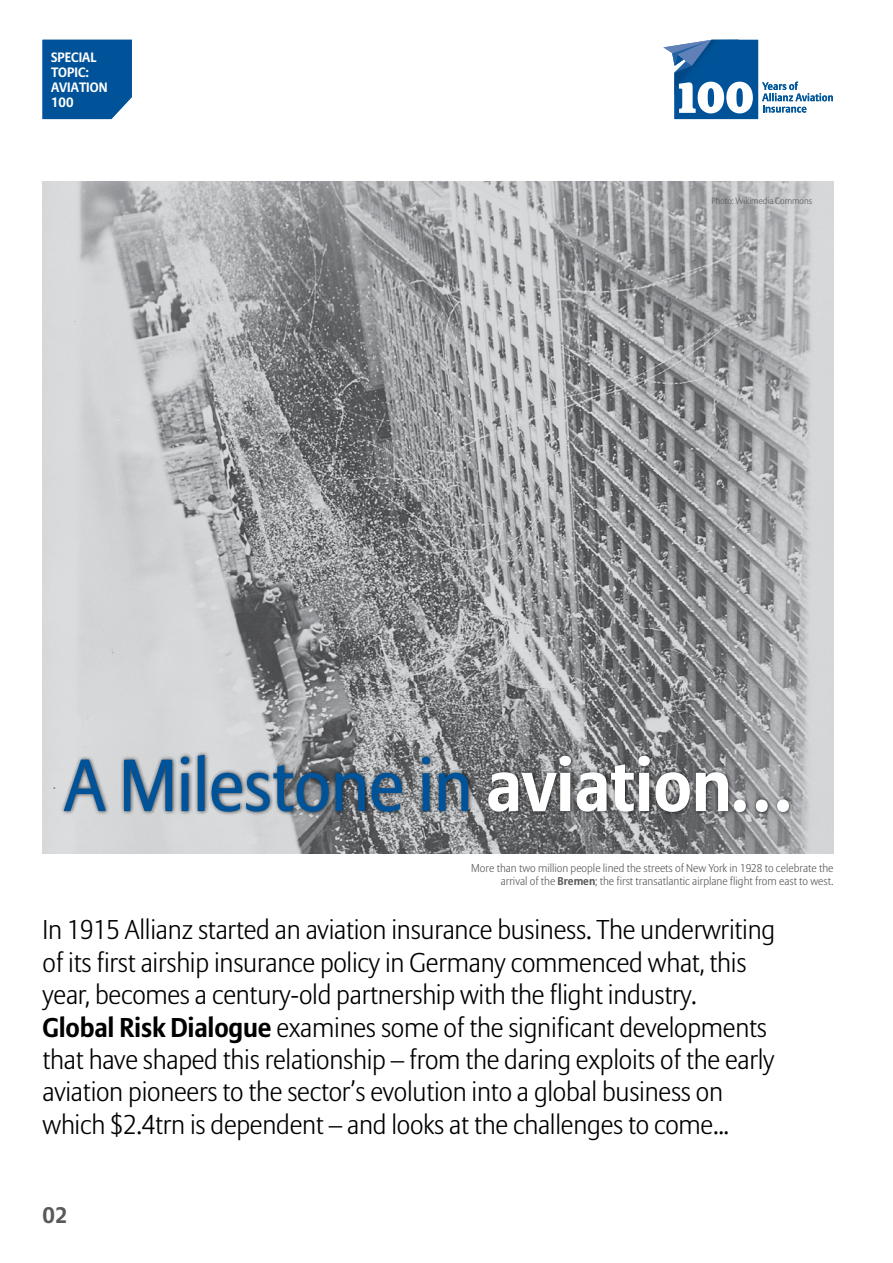
<style>
.page{position:relative;width:893px;height:1263px;background:#fff}
.page>*{position:absolute;margin:0;border:0;box-sizing:border-box;transform-origin:0 0}
.t1{font:73.05px "Allianz Sans";letter-spacing:-.01em;color:#005399}
.t2{font:300 27px/32.4px "Allianz Sans";letter-spacing:-.01em;color:#000}
.t3{font:700 22.5px "Allianz Sans";color:#58595b}
.t4{font:700 13.5px/15px "Allianz Sans";color:#fff}
.t5{font:300 11.25px/13.5px "Allianz Sans";color:#58595b;text-align:right}
.t6{font:300 9px "Allianz Sans";color:#58595b}
.s1{font-weight:700;color:#fff}
.s2{font-weight:700}
</style>
<div class="page">
<div style="left:43px;top:40px;width:89px;height:79px;background:#005399"></div>
<svg style="left:663px;top:40px;width:170px;height:79px"></svg>
<img style="left:43px;top:182px;width:790px;height:672px">
<div style="left:60px;top:751px;width:734px;height:66px;background:#000;opacity:.75"></div>
<p class="t4" style="left:51px;top:50px;width:58px">SPECIAL<br>Topic:<br>AVIATION<br>100</p>
<p class="t6" style="left:711px;top:195px;width:102px">Photo: Wikimedia Commons</p>
<h1 class="t1" style="left:64px;top:742px;width:729px">A Milestone in <span class="s1">aviation…</span></h1>
<p class="t5" style="left:471px;top:862px;width:364px">More than two million people lined the streets of New York in 1928 to celebrate the arrival of the <span class="s2">Bremen</span>; the first transatlantic airplane flight from east to west.</p>
<p class="t2" style="left:43px;top:915px;width:734px">In 1915 Allianz started an aviation insurance business. The underwriting of its first airship insurance policy in Germany commenced what, this year, becomes a century-old partnership with the flight industry.<br><span class="s2">Global Risk Dialogue</span> examines some of the significant developments that have shaped this relationship – from the daring exploits of the early aviation pioneers to the sector’s evolution into a global business on which $2.4trn is dependent – and looks at the challenges to come...</p>
<p class="t3" style="left:43px;top:1201px;width:26px">02</p>
</div>
